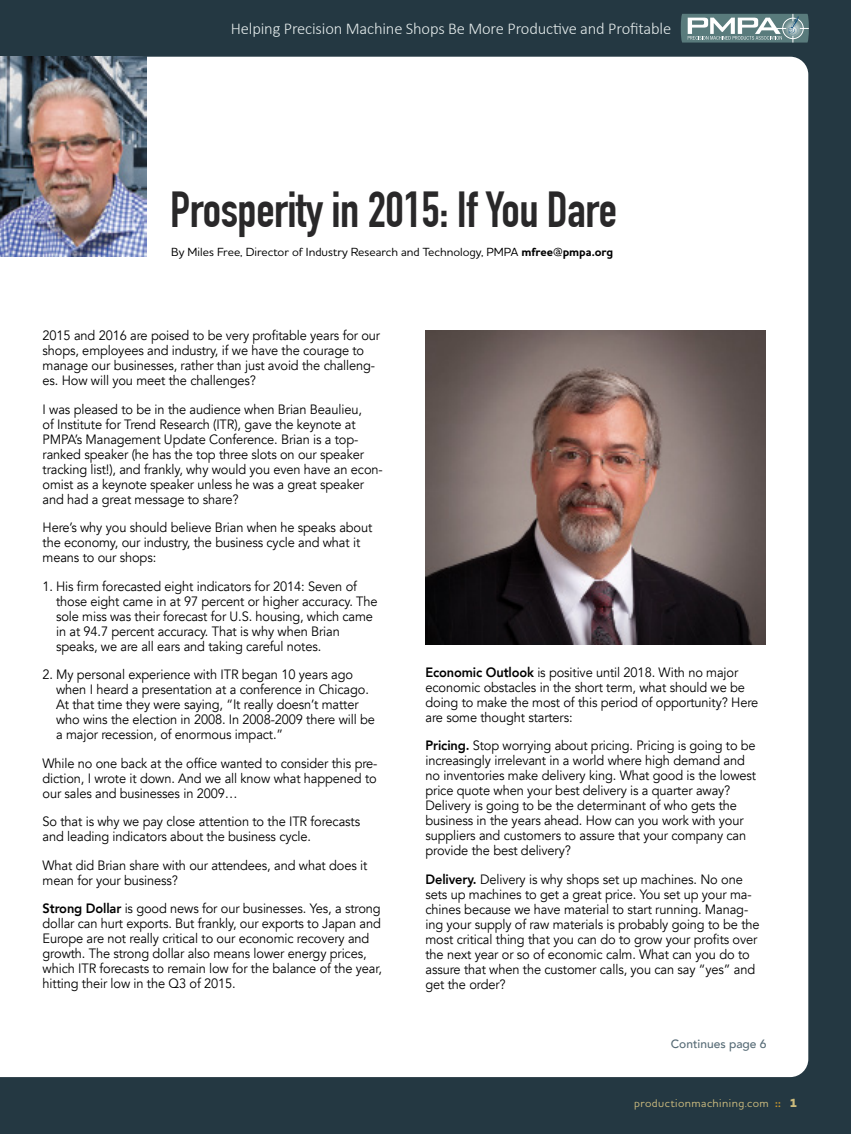
<style>
.page{position:relative;width:851px;height:1134px;background:#fff}
.page>*{position:absolute;margin:0;border:0;box-sizing:border-box;transform-origin:0 0}
.t1{font:700 49.5px "DIN Condensed";letter-spacing:-.01em;color:#292829}
.t2{font:300 16.5px "Calibri";letter-spacing:-.01em;color:#e4ebeb}
.t3{font:13.5px/15px "Avenir";letter-spacing:-.01em;color:#000;scale:.95 1}
.t4{font:500 12px "Houschka Pro";color:#000}
.t5{font:500 12px "Avenir";color:#556a75}
.t6{font:500 11.25px "Houschka Pro";letter-spacing:.04em;color:#cdbc7f}
.s1{font-weight:700}
.s2{font-weight:800}
.s3{font-weight:700;font-size:10.5px;color:#d09b2c}
.s4{font-weight:800;font-size:12px;color:#ccbb7c}
</style>
<div class="page">
<div style="left:0;top:0;width:850px;height:1134px;background:#243842"></div>
<div style="left:0;top:57px;width:808px;height:1020px;background:#fff"></div>
<img style="left:0;top:57px;width:147px;height:199px">
<svg style="left:680px;top:14px;width:129px;height:29px;background:#839c9d"></svg>
<img style="left:425px;top:330px;width:341px;height:315px">
<p class="t2" style="left:231px;top:18px;width:442px">Helping Precision Machine Shops Be More Productive and Profitable</p>
<h1 class="t1" style="left:170px;top:181px;width:448px">Prosperity in 2015: If You Dare</h1>
<p class="t4" style="left:171px;top:245px;width:443px">By Miles Free, Director of Industry Research and Technology, PMPA <span class="s1">mfree@pmpa.org</span></p>
<p class="t3" style="left:43px;top:328px;width:357px">2015 and 2016 are poised to be very profitable years for our shops, employees and industry, if we have the courage to manage our businesses, rather than just avoid the challeng&shy;es. How will you meet the challenges?</p>
<p class="t3" style="left:43px;top:402px;width:359px">I was pleased to be in the audience when Brian Beaulieu,<br>of Institute for Trend Research (ITR), gave the keynote at PMPA’s Management Update Conference. Brian is a top&shy;ranked speaker (he has the top three slots on our speaker tracking list!), and frankly, why would you even have an econ&shy;omist as a keynote speaker unless he was a great speaker and had a great message to share?</p>
<p class="t3" style="left:43px;top:520px;width:348px">Here’s why you should believe Brian when he speaks about the economy, our industry, the business cycle and what it means to our shops:</p>
<p class="t3" style="left:56px;top:579px;width:340px;text-indent:-14px">1. His firm forecasted eight indicators for 2014: Seven of those eight came in at 97 percent or higher accuracy. The sole miss was their forecast for U.S. housing, which came in at 94.7 percent accuracy. That is why when Brian speaks, we are all ears and taking careful notes.</p>
<p class="t3" style="left:56px;top:667px;width:337px;text-indent:-14px">2. My personal experience with ITR began 10 years ago when I heard a presentation at a conference in Chicago.<br>At that time they were saying, “It really doesn’t matter who wins the election in 2008. In 2008-2009 there will be a major recession, of enormous impact.”</p>
<p class="t3" style="left:43px;top:756px;width:354px;text-align:justify">While no one back at the office wanted to consider this pre&shy;diction, I wrote it down. And we all know what happened to our sales and businesses in 2009…</p>
<p class="t3" style="left:43px;top:814px;width:336px">So that is why we pay close attention to the ITR forecasts and leading indicators about the business cycle.</p>
<p class="t3" style="left:43px;top:858px;width:343px">What did Brian share with our attendees, and what does it mean for your business?</p>
<p class="t3" style="left:43px;top:901px;width:359px"><span class="s2">Strong Dollar</span> is good news for our businesses. Yes, a strong dollar can hurt exports. But frankly, our exports to Japan and Europe are not really critical to our economic recovery and growth. The strong dollar also means lower energy prices, which ITR forecasts to remain low for the balance of the year, hitting their low in the Q3 of 2015.</p>
<p class="t3" style="left:425px;top:665px;width:352px"><span class="s2">Economic Outlook</span> is positive until 2018. With no major economic obstacles in the short term, what should we be doing to make the most of this period of opportunity? Here are some thought starters:</p>
<p class="t3" style="left:425px;top:739px;width:349px"><span class="s2">Pricing.</span> Stop worrying about pricing. Pricing is going to be increasingly irrelevant in a world where high demand and no inventories make delivery king. What good is the lowest price quote when your best delivery is a quarter away?<br>Delivery is going to be the determinant of who gets the business in the years ahead. How can you work with your suppliers and customers to assure that your company can provide the best delivery?</p>
<p class="t3" style="left:425px;top:872px;width:353px"><span class="s2">Delivery.</span> Delivery is why shops set up machines. No one sets up machines to get a great price. You set up your ma&shy;chines because we have material to start running. Manag&shy;ing your supply of raw materials is probably going to be the most critical thing that you can do to grow your profits over the next year or so of economic calm. What can you do to assure that when the customer calls, you can say “yes” and get the order?</p>
<p class="t5" style="left:670px;top:1034px;width:97px">Continues page 6</p>
<p class="t6" style="left:634px;top:1096px;width:164px">productionmachining.com <span class="s3">::</span> <span class="s4">1</span></p>
</div>
